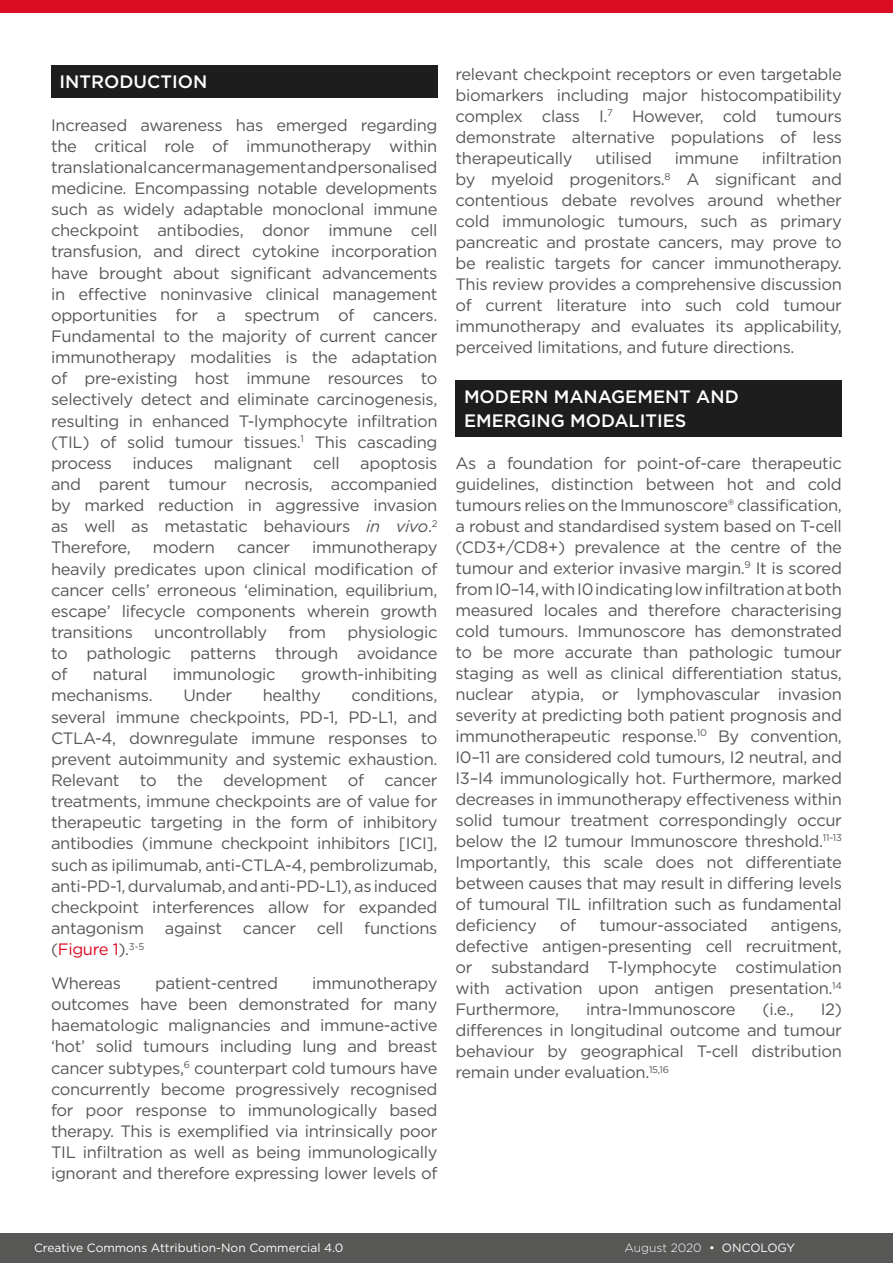
<style>
.page{position:relative;width:893px;height:1263px;background:#fff}
.page>*{position:absolute;margin:0;border:0;box-sizing:border-box;transform-origin:0 0}
.H1__Heading_1{font:500 18px/24px "Gotham";color:#fff}
.Body_Text{font:16.5px/21.1px "Gotham";letter-spacing:-.02em;color:#575756;text-align:justify}
.Body_Text-2{font:16.5px "Gotham";letter-spacing:-.02em;color:#dc0c23}
.t1{font:12px "Gotham";color:#fff}
.t2{font:300 12px "Gotham";color:#fff}
.s1{font-style:italic}
.s2{color:#575756}
.s3{font-weight:400}
</style>
<div class="page">
<div style="left:0;top:0;width:893px;height:13px;background:#dc0c23"></div>
<div style="left:0;top:1233px;width:893px;height:30px;background:#575756"></div>
<div style="left:51px;top:65px;width:386px;height:33px;background:#1d1d1d"></div>
<div style="left:455px;top:380px;width:387px;height:57px;background:#1d1d1d"></div>
<p class="H1__Heading_1" style="left:60px;top:70px;width:149px">INTRODUCTION</p>
<p class="Body_Text" style="left:51px;top:114px;width:388px">Increased awareness has emerged regarding the critical role of immunotherapy within translational cancer management and personalised medicine. Encompassing notable developments such as widely adaptable monoclonal immune checkpoint antibodies, donor immune cell transfusion, and direct cytokine incorporation have brought about significant advancements in effective noninvasive clinical management opportunities for a spectrum of cancers.<br>Fundamental to the majority of current cancer immunotherapy modalities is the adaptation of pre-existing host immune resources to selectively detect and eliminate carcinogenesis, resulting in enhanced T-lymphocyte infiltration (TIL) of solid tumour tissues.<sup>1</sup> This cascading process induces malignant cell apoptosis and parent tumour necrosis, accompanied by marked reduction in aggressive invasion as well as metastatic behaviours <span class="s1">in vivo</span>.<sup>2<br></sup>Therefore,</p>
<p class="Body_Text" style="left:51px;top:537px;width:388px;text-indent:261px">immunotherapy heavily predicates upon clinical modification of cancer cells’ erroneous ‘elimination, equilibrium, escape’ lifecycle components wherein growth transitions</p>
<p class="Body_Text" style="left:153px;top:537px;width:64px">modern</p>
<p class="Body_Text" style="left:237px;top:537px;width:55px">cancer</p>
<p class="Body_Text" style="left:154px;top:621px;width:114px">uncontrollably</p>
<p class="Body_Text" style="left:289px;top:621px;width:39px">from</p>
<p class="Body_Text" style="left:51px;top:621px;width:388px;text-indent:297px">physiologic to pathologic patterns through avoidance of</p>
<p class="Body_Text" style="left:93px;top:663px;width:56px">natural</p>
<p class="Body_Text" style="left:173px;top:663px;width:105px">immunologic</p>
<p class="Body_Text" style="left:301px;top:663px;width:138px">growth-inhibiting</p>
<p class="Body_Text" style="left:51px;top:685px;width:103px">mechanisms.</p>
<p class="Body_Text" style="left:183px;top:685px;width:50px">Under</p>
<p class="Body_Text" style="left:263px;top:685px;width:60px">healthy</p>
<p class="Body_Text" style="left:51px;top:685px;width:388px;text-indent:300px">conditions, several immune checkpoints, PD-1, PD-L1, and CTLA-4, downregulate immune responses to prevent autoimmunity and systemic exhaustion.<br>Relevant to the development of cancer treatments, immune checkpoints are of value for therapeutic targeting in the form of inhibitory antibodies (immune checkpoint inhibitors [ICI], such as ipilimumab, anti-CTLA-4, pembrolizumab, anti-PD-1, durvalumab, and anti-PD-L1), as induced checkpoint interferences allow for expanded antagonism</p>
<p class="Body_Text" style="left:165px;top:917px;width:59px">against</p>
<p class="Body_Text" style="left:243px;top:917px;width:55px">cancer</p>
<p class="Body_Text" style="left:317px;top:917px;width:28px">cell</p>
<p class="Body_Text" style="left:364px;top:917px;width:75px">functions</p>
<p class="Body_Text-2" style="left:51px;top:939px;width:95px"><span class="s2">(</span>Figure 1<span class="s2">).</span><sup>3-5</sup></p>
<p class="Body_Text" style="left:51px;top:972px;width:71px">Whereas</p>
<p class="Body_Text" style="left:155px;top:972px;width:124px">patient-centred</p>
<p class="Body_Text" style="left:51px;top:972px;width:388px;text-indent:261px">immunotherapy outcomes have been demonstrated for many haematologic malignancies and immune-active ‘hot’ solid tumours including lung and breast cancer subtypes,<sup>6</sup> counterpart cold tumours have concurrently become progressively recognised for poor response to immunologically based therapy. This is exemplified via intrinsically poor TIL infiltration as well as being immunologically ignorant and therefore expressing lower levels of</p>
<p class="Body_Text" style="left:455px;top:63px;width:388px">relevant checkpoint receptors or even targetable biomarkers including major histocompatibility complex class I.<sup>7</sup> However, cold tumours demonstrate alternative populations of less therapeutically</p>
<p class="Body_Text" style="left:455px;top:147px;width:388px;text-indent:306px">infiltration by myeloid progenitors.<sup>8</sup> A significant and contentious debate revolves around whether cold immunologic tumours, such as primary pancreatic and prostate cancers, may prove to be realistic targets for cancer immunotherapy.<br>This review provides a comprehensive discussion of current literature into such cold tumour immunotherapy and evaluates its applicability, perceived limitations, and future directions.</p>
<p class="H1__Heading_1" style="left:464px;top:384px;width:276px">MODERN MANAGEMENT AND<br>EMERGING MODALITIES</p>
<p class="Body_Text" style="left:455px;top:452px;width:388px">As a foundation for point-of-care therapeutic guidelines, distinction between hot and cold tumours relies on the Immunoscore® classification, a robust and standardised system based on T-cell (CD3+/CD8+) prevalence at the centre of the tumour and exterior invasive margin.<sup>9</sup> It is scored from I0–14, with I0 indicating low infiltration at both measured locales and therefore characterising cold tumours. Immunoscore has demonstrated to be more accurate than pathologic tumour staging as well as clinical differentiation status, nuclear atypia, or lymphovascular invasion severity at predicting both patient prognosis and immunotherapeutic response.<sup>10</sup> By convention, I0–11 are considered cold tumours, I2 neutral, and I3–I4 immunologically hot. Furthermore, marked decreases in immunotherapy effectiveness within solid tumour treatment correspondingly occur below the I2 tumour Immunoscore threshold.<sup>11-13<br></sup>Importantly, this scale does not differentiate between causes that may result in differing levels of tumoural TIL infiltration such as fundamental deficiency</p>
<p class="Body_Text" style="left:595px;top:147px;width:58px">utilised</p>
<p class="Body_Text" style="left:675px;top:147px;width:66px">immune</p>
<p class="Body_Text" style="left:560px;top:914px;width:18px">of</p>
<p class="Body_Text" style="left:599px;top:914px;width:150px">tumour-associated</p>
<p class="Body_Text" style="left:455px;top:914px;width:388px;text-indent:315px">antigens, defective antigen-presenting cell recruitment, or substandard T-lymphocyte costimulation with activation upon antigen presentation.<sup>14<br></sup>Furthermore,</p>
<p class="Body_Text" style="left:455px;top:998px;width:388px;text-indent:365px">I2) differences in longitudinal outcome and tumour behaviour by geographical T-cell distribution remain under evaluation.<sup>15,16</sup></p>
<p class="Body_Text" style="left:586px;top:998px;width:151px">intra-Immunoscore</p>
<p class="Body_Text" style="left:763px;top:998px;width:33px">(i.e.,</p>
<p class="t1" style="left:34px;top:1240px;width:311px">Creative Commons Attribution-Non Commercial 4.0</p>
<p class="t2" style="left:624px;top:1240px;width:172px">August 2020 <span class="s3">• ONCOLOGY</span></p>
</div>
